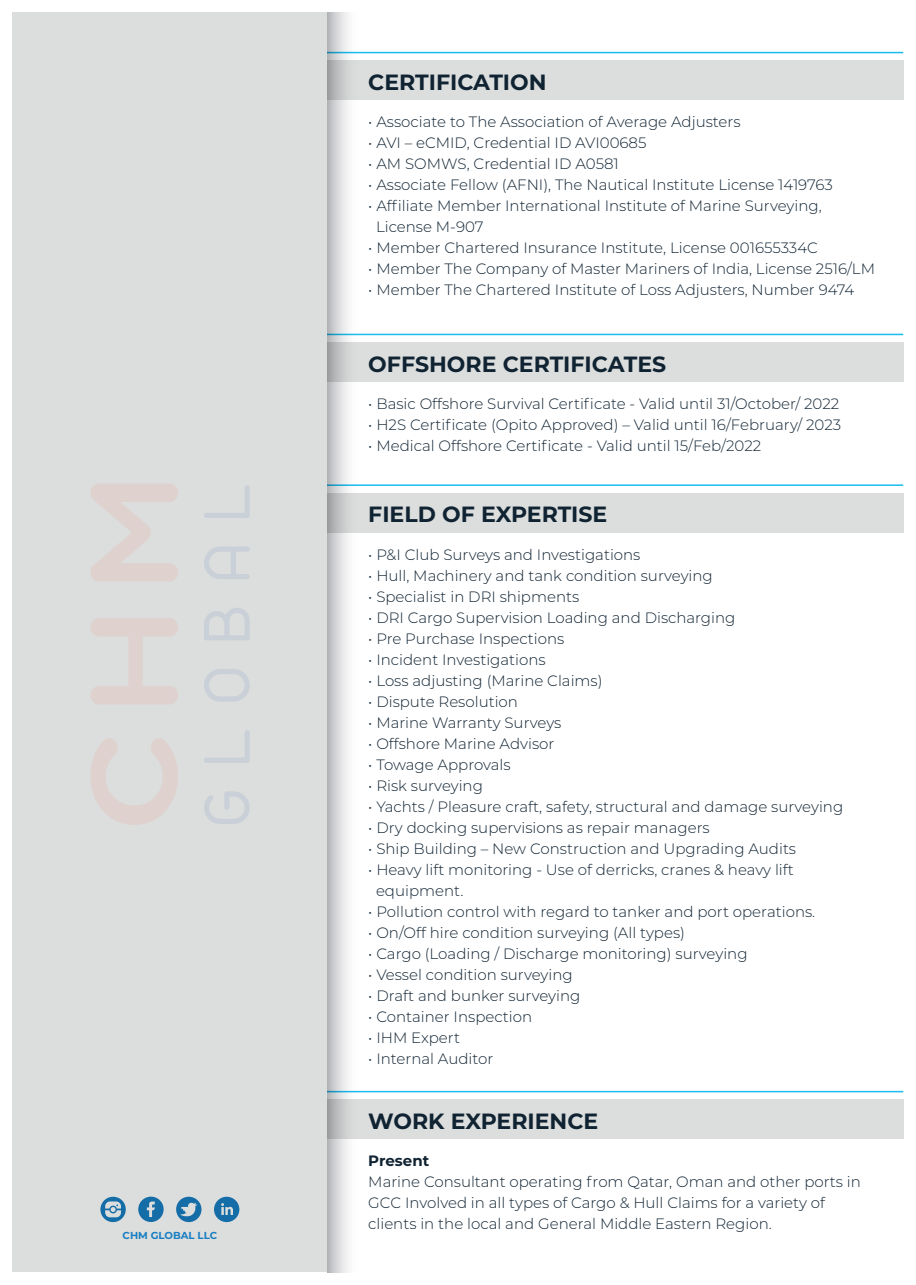
<style>
.page{position:relative;width:916px;height:1285px;background:#fff}
.page>*{position:absolute;margin:0;border:0;box-sizing:border-box;transform-origin:0 0}
.t1{font:700 22.05px "Montserrat";color:#102332}
.t2{font:300 15px/21px "Montserrat";color:#102332}
.t3{font:700 15px "Montserrat";color:#102332}
.t4{font:700 10.2px "Montserrat";color:#197ec2}
</style>
<div class="page">
<div style="left:327px;top:61px;width:576px;height:39px;background:#dcdedd"></div>
<hr style="left:327px;top:52px;width:576px;height:1px;background:#1abcef">
<div style="left:327px;top:342px;width:576px;height:39px;background:#dcdedd"></div>
<hr style="left:327px;top:334px;width:576px;height:1px;background:#1abcef">
<div style="left:327px;top:1099px;width:576px;height:39px;background:#dcdedd"></div>
<hr style="left:327px;top:1090px;width:576px;height:2px;background:#1abcef">
<div style="left:327px;top:493px;width:576px;height:39px;background:#dcdedd"></div>
<hr style="left:327px;top:484px;width:576px;height:2px;background:#1abcef">
<svg style="left:327px;top:13px;width:38px;height:1259px"></svg>
<div style="left:13px;top:13px;width:314px;height:1258px;background:#dcdedd"></div>
<svg style="left:100px;top:1196px;width:26px;height:25px"></svg>
<svg style="left:138px;top:1196px;width:26px;height:25px"></svg>
<svg style="left:176px;top:1196px;width:25px;height:25px"></svg>
<svg style="left:214px;top:1196px;width:25px;height:25px"></svg>
<p class="t4" style="left:123px;top:1227px;width:96px">CHM GLOBAL LLC</p>
<h1 class="t1" style="left:368px;top:66px;width:180px">CERTIFICATION</h1>
<p class="t2" style="left:368px;top:111px;width:374px">• Associate to The Association of Average Adjusters</p>
<p class="t2" style="left:368px;top:132px;width:280px">• AVI – eCMID, Credential ID AVI00685</p>
<p class="t2" style="left:368px;top:153px;width:252px">• AM SOMWS, Credential ID A0581</p>
<p class="t2" style="left:368px;top:174px;width:466px">• Associate Fellow (AFNI), The Nautical Institute License 1419763</p>
<p class="t2" style="left:376px;top:195px;width:447px;text-indent:-8px">• Affiliate Member International Institute of Marine Surveying,<br>License M-907</p>
<p class="t2" style="left:368px;top:237px;width:451px">• Member Chartered Insurance Institute, License 001655334C</p>
<p class="t2" style="left:368px;top:258px;width:508px">• Member The Company of Master Mariners of India, License 2516/LM</p>
<p class="t2" style="left:368px;top:279px;width:487px">• Member The Chartered Institute of Loss Adjusters, Number 9474</p>
<h1 class="t1" style="left:368px;top:348px;width:299px">OFFSHORE CERTIFICATES</h1>
<p class="t2" style="left:368px;top:393px;width:472px">• Basic Offshore Survival Certificate - Valid until 31/October/ 2022</p>
<p class="t2" style="left:368px;top:414px;width:474px">• H2S Certificate (Opito Approved) – Valid until 16/February/ 2023</p>
<p class="t2" style="left:368px;top:435px;width:394px">• Medical Offshore Certificate - Valid until 15/Feb/2022</p>
<h1 class="t1" style="left:368px;top:498px;width:240px">FIELD OF EXPERTISE</h1>
<p class="t2" style="left:368px;top:543px;width:274px">• P&amp;I Club Surveys and Investigations</p>
<p class="t2" style="left:368px;top:564px;width:346px">• Hull, Machinery and tank condition surveying</p>
<p class="t2" style="left:368px;top:585px;width:212px">• Specialist in DRI shipments</p>
<p class="t2" style="left:368px;top:606px;width:368px">• DRI Cargo Supervision Loading and Discharging</p>
<p class="t2" style="left:368px;top:627px;width:198px">• Pre Purchase Inspections</p>
<p class="t2" style="left:368px;top:648px;width:179px">• Incident Investigations</p>
<p class="t2" style="left:368px;top:669px;width:236px">• Loss adjusting (Marine Claims)</p>
<p class="t2" style="left:368px;top:690px;width:151px">• Dispute Resolution</p>
<p class="t2" style="left:368px;top:711px;width:194px">• Marine Warranty Surveys</p>
<p class="t2" style="left:368px;top:732px;width:188px">• Offshore Marine Advisor</p>
<p class="t2" style="left:368px;top:753px;width:144px">• Towage Approvals</p>
<p class="t2" style="left:368px;top:774px;width:116px">• Risk surveying</p>
<p class="t2" style="left:368px;top:795px;width:476px">• Yachts / Pleasure craft, safety, structural and damage surveying</p>
<p class="t2" style="left:368px;top:816px;width:343px">• Dry docking supervisions as repair managers</p>
<p class="t2" style="left:368px;top:837px;width:429px">• Ship Building – New Construction and Upgrading Audits</p>
<p class="t2" style="left:376px;top:858px;width:419px;text-indent:-8px">• Heavy lift monitoring - Use of derricks, cranes &amp; heavy lift equipment.</p>
<p class="t2" style="left:368px;top:900px;width:448px">• Pollution control with regard to tanker and port operations.</p>
<p class="t2" style="left:368px;top:921px;width:318px">• On/Off hire condition surveying (All types)</p>
<p class="t2" style="left:368px;top:942px;width:381px">• Cargo (Loading / Discharge monitoring) surveying</p>
<p class="t2" style="left:368px;top:963px;width:206px">• Vessel condition surveying</p>
<p class="t2" style="left:368px;top:984px;width:214px">• Draft and bunker surveying</p>
<p class="t2" style="left:368px;top:1005px;width:165px">• Container Inspection</p>
<p class="t2" style="left:368px;top:1026px;width:93px">• IHM Expert</p>
<p class="t2" style="left:368px;top:1047px;width:126px">• Internal Auditor</p>
<h1 class="t1" style="left:368px;top:1104px;width:231px">WORK EXPERIENCE</h1>
<p class="t3" style="left:368px;top:1150px;width:62px">Present</p>
<p class="t2" style="left:368px;top:1170px;width:494px">Marine Consultant operating from Qatar, Oman and other ports in<br>GCC Involved in all types of Cargo &amp; Hull Claims for a variety of clients in the local and General Middle Eastern Region.</p>
</div>
